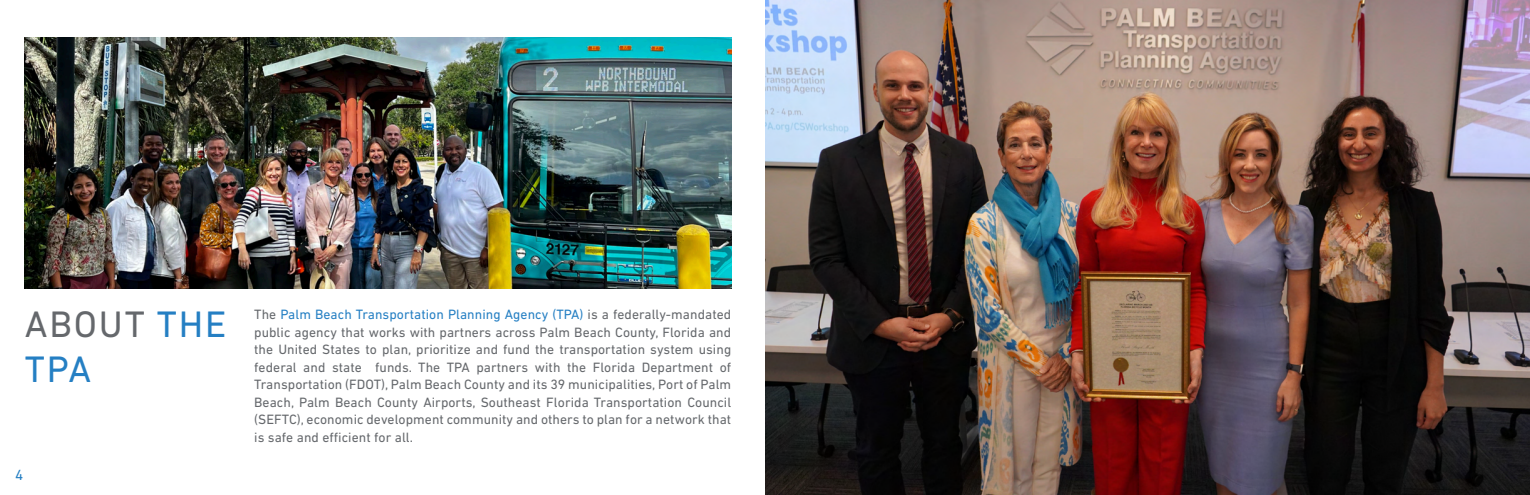
<style>
.page{position:relative;width:1530px;height:495px;background:#fff}
.page>*{position:absolute;margin:0;border:0;box-sizing:border-box;transform-origin:0 0}
.t1{font:37.5px "DIN Next LT Pro";letter-spacing:.05em;color:#65686c}
.t2{font:37.5px "DIN Next LT Pro";color:#257fc3}
.t3{font:15px "DIN Next LT Pro";color:#257fc3}
.Body_Copy{font:13.75px/17.5px "DIN Next LT Pro";letter-spacing:.005em;color:#65686c;text-align:justify}
.s1{color:#257fc3}
</style>
<div class="page">
<img style="left:25px;top:37px;width:706px;height:252px">
<img style="left:765px;top:0;width:765px;height:495px">
<h1 class="t1" style="left:25px;top:303px;width:203px">ABOUT <span class="s1">THE</span></h1>
<h1 class="t2" style="left:25px;top:348px;width:68px">TPA</h1>
<p class="t3" style="left:15px;top:466px;width:10px">4</p>
<p class="Body_Copy" style="left:254px;top:306px;width:479px">The <span class="s1">Palm Beach Transportation Planning Agency (TPA)</span> is a federally-mandated public agency that works with partners across Palm Beach County, Florida and the United States to plan, prioritize and fund the transportation system using federal and state funds. The TPA partners with the Florida Department of Transportation (FDOT), Palm Beach County and its 39 municipalities, Port of Palm Beach, Palm Beach County Airports, Southeast Florida Transportation Council (SEFTC), economic development community and others to plan for a network that is safe and efficient for all.</p>
</div>
